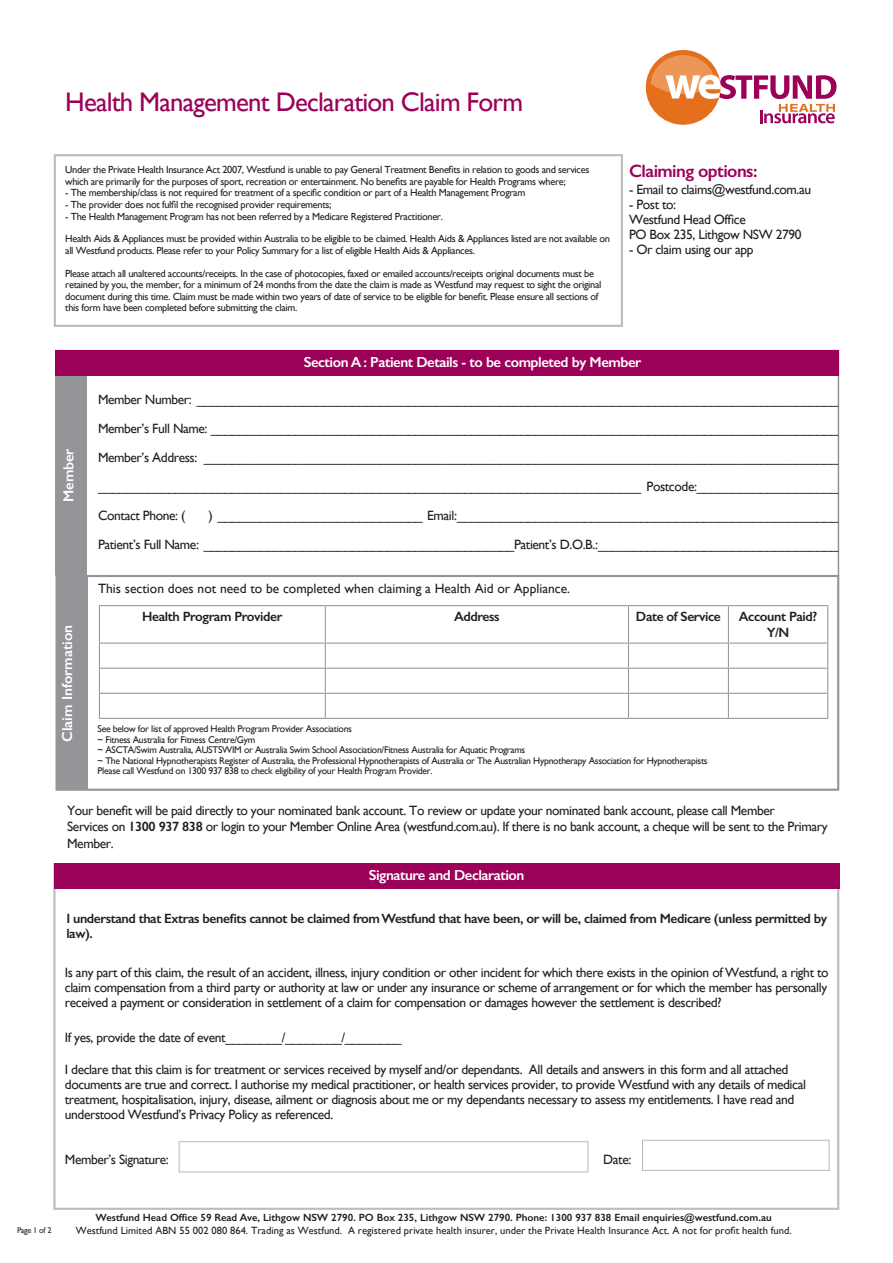
<style>
.page{position:relative;width:893px;height:1263px;background:#fff}
.page>*{position:absolute;margin:0;border:0;box-sizing:border-box;transform-origin:0 0}
.t1{font:26.85px "Gill Sans";letter-spacing:-.03em;color:#9c0159}
.t2{font:600 18px "Gill Sans";letter-spacing:-.03em;color:#9c0159}
.t3{font:600 14.7px "Gill Sans";letter-spacing:-.03em;color:#fff}
.t4{font:600 14.7px "Gill Sans";color:#fff}
.t5{font:13.5px/15px "Gill Sans";letter-spacing:-.03em;color:#231f20}
.t6{font:600 13.5px/15px "Gill Sans";letter-spacing:-.03em;color:#231f20}
.t7{font:13.5px "Gill Sans";color:#231f20}
.t8{font:10.5px "Gill Sans";color:#231f20}
.t9{font:600 10.5px "Gill Sans";color:#231f20}
.t10{font:10.35px/11.7px "Gill Sans";letter-spacing:-.03em;color:#231f20}
.t11{font:9.75px/10.5px "Gill Sans";letter-spacing:-.03em;color:#231f20}
.t12{font:8.25px "Gill Sans";letter-spacing:-.03em;color:#231f20}
.s1{font-weight:600}
</style>
<div class="page">
<div style="left:56px;top:577px;width:32px;height:212px;background:#939598"></div>
<div style="left:56px;top:350px;width:783px;height:26px;background:#9c0159"></div>
<div style="left:54px;top:863px;width:785px;height:26px;background:#9c0159"></div>
<hr style="left:99px;top:605px;width:226px;height:1px;background:#939598">
<hr style="left:99px;top:606px;width:1px;height:36px;background:#939598">
<hr style="left:325px;top:605px;width:303px;height:1px;background:#939598">
<hr style="left:325px;top:606px;width:1px;height:36px;background:#939598">
<hr style="left:628px;top:605px;width:100px;height:1px;background:#939598">
<hr style="left:628px;top:606px;width:1px;height:36px;background:#939598">
<hr style="left:728px;top:605px;width:100px;height:1px;background:#939598">
<hr style="left:728px;top:606px;width:1px;height:36px;background:#939598">
<hr style="left:827px;top:606px;width:1px;height:36px;background:#939598">
<hr style="left:99px;top:642px;width:226px;height:2px;background:#939598">
<hr style="left:325px;top:642px;width:303px;height:2px;background:#939598">
<hr style="left:628px;top:642px;width:100px;height:2px;background:#939598">
<hr style="left:728px;top:642px;width:100px;height:2px;background:#939598">
<hr style="left:99px;top:668px;width:226px;height:1px;background:#939598">
<hr style="left:325px;top:668px;width:303px;height:1px;background:#939598">
<hr style="left:628px;top:668px;width:100px;height:1px;background:#939598">
<hr style="left:728px;top:668px;width:100px;height:1px;background:#939598">
<hr style="left:99px;top:693px;width:226px;height:1px;background:#939598">
<svg style="left:99px;top:644px;width:1px;height:74px"></svg>
<hr style="left:325px;top:693px;width:303px;height:1px;background:#939598">
<svg style="left:325px;top:644px;width:1px;height:74px"></svg>
<hr style="left:628px;top:693px;width:100px;height:1px;background:#939598">
<svg style="left:628px;top:644px;width:1px;height:74px"></svg>
<hr style="left:728px;top:693px;width:100px;height:1px;background:#939598">
<svg style="left:728px;top:644px;width:1px;height:74px"></svg>
<svg style="left:827px;top:644px;width:1px;height:74px"></svg>
<hr style="left:99px;top:718px;width:226px;height:1px;background:#939598">
<hr style="left:325px;top:718px;width:303px;height:1px;background:#939598">
<hr style="left:628px;top:718px;width:100px;height:1px;background:#939598">
<hr style="left:728px;top:718px;width:100px;height:1px;background:#939598">
<div style="left:56px;top:575px;width:783px;height:216px;border:2px solid #939598"></div>
<svg style="left:643px;top:48px;width:80px;height:79px"></svg>
<div style="left:646px;top:50px;width:75px;height:75px;background:#e4701e;border-radius:50%"></div>
<svg style="left:651px;top:55px;width:185px;height:68px"></svg>
<div style="left:56px;top:376px;width:31px;height:199px;background:#939598"></div>
<p class="t1" style="left:65px;top:86px;width:459px">Health Management Declaration Claim Form</p>
<p class="t10" style="left:65px;top:164px;width:526px">Under the Private Health Insurance Act 2007, Westfund is unable to pay General Treatment Benefits in relation to goods and services which are primarily for the purposes of sport, recreation or entertainment. No benefits are payable for Health Programs where;</p>
<p class="t10" style="left:65px;top:187px;width:462px">- The membership/class is not required for treatment of a specific condition or part of a Health Management Program</p>
<p class="t10" style="left:65px;top:199px;width:268px">- The provider does not fulfil the recognised provider requirements;</p>
<p class="t10" style="left:65px;top:210px;width:379px">- The Health Management Program has not been referred by a Medicare Registered Practitioner.</p>
<p class="t10" style="left:65px;top:233px;width:546px">Health Aids &amp; Appliances must be provided within Australia to be eligible to be claimed. Health Aids &amp; Appliances listed are not available on all Westfund products. Please refer to your Policy Summary for a list of eligible Health Aids &amp; Appliances.</p>
<p class="t10" style="left:65px;top:267px;width:538px">Please attach all unaltered accounts/receipts. In the case of photocopies, faxed or emailed accounts/receipts original documents must be retained by you, the member, for a minimum of 24 months from the date the claim is made as Westfund may request to sight the original document during this time. Claim must be made within two years of date of service to be eligible for benefit. Please ensure all sections of this form have been completed before submitting the claim.</p>
<p class="t2" style="left:629px;top:160px;width:130px">Claiming options:</p>
<p class="t5" style="left:629px;top:182px;width:184px">- Email to claims@westfund.com.au</p>
<p class="t5" style="left:629px;top:197px;width:174px">- Post to:<br>Westfund Head Office<br>PO Box 235, Lithgow NSW 2790</p>
<p class="t5" style="left:629px;top:242px;width:126px">- Or claim using our app</p>
<p class="t3" style="left:60px;top:502px;width:55px;rotate:-90deg">Member</p>
<p class="t4" style="left:58px;top:742px;width:118px;rotate:-90deg">Claim Information</p>
<p class="t3" style="left:304px;top:353px;width:339px">Section A : Patient Details - to be completed by Member</p>
<p class="t5" style="left:98px;top:392px;width:742px">Member Number: ___________________________________________________________________________________________</p>
<p class="t5" style="left:98px;top:421px;width:742px">Member’s Full Name: _________________________________________________________________________________________</p>
<p class="t5" style="left:98px;top:450px;width:742px">Member’s Address: __________________________________________________________________________________________</p>
<p class="t5" style="left:98px;top:479px;width:742px">_____________________________________________________________________________ Postcode:____________________</p>
<p class="t5" style="left:98px;top:508px;width:89px">Contact Phone: (</p>
<p class="t5" style="left:209px;top:508px;width:631px">) _____________________________ Email:______________________________________________________</p>
<p class="t5" style="left:98px;top:537px;width:742px">Patient’s Full Name: ____________________________________________Patient’s D.O.B.:__________________________________</p>
<p class="t7" style="left:98px;top:580px;width:474px">This section does not need to be completed when claiming a Health Aid or Appliance.</p>
<p class="t6" style="left:142px;top:609px;width:142px">Health Program Provider</p>
<p class="t6" style="left:454px;top:609px;width:47px">Address</p>
<p class="t6" style="left:636px;top:609px;width:86px">Date of Service</p>
<p class="t6" style="left:739px;top:609px;width:80px">Account Paid?</p>
<p class="t6" style="left:767px;top:625px;width:24px">Y/N</p>
<p class="t11" style="left:98px;top:723px;width:612px">See below for list of approved Health Program Provider Associations<br>~ Fitness Australia for Fitness Centre/Gym<br>~ ASCTA/Swim Australia, AUSTSWIM or Australia Swim School Association/Fitness Australia for Aquatic Programs<br>~ The National Hypnotherapists Register of Australia, the Professional Hypnotherapists of Australia or The Australian Hypnotherapy Association for Hypnotherapists Please call Westfund on 1300 937 838 to check eligibility of your Health Program Provider.</p>
<p class="t5" style="left:67px;top:802px;width:762px;line-height:16.5px">Your benefit will be paid directly to your nominated bank account. To review or update your nominated bank account, please call Member<br>Services on <span class="s1">1300 937 838</span> or login to your Member Online Area (westfund.com.au). If there is no bank account, a cheque will be sent to the Primary<br>Member.</p>
<p class="t3" style="left:369px;top:866px;width:157px">Signature and Declaration</p>
<p class="t6" style="left:66px;top:911px;width:762px">I understand that Extras benefits cannot be claimed from Westfund that have been, or will be, claimed from Medicare (unless permitted by law).</p>
<p class="t5" style="left:65px;top:965px;width:765px;text-align:justify">Is any part of this claim, the result of an accident, illness, injury condition or other incident for which there exists in the opinion of Westfund, a right to claim compensation from a third party or authority at law or under any insurance or scheme of arrangement or for which the member has personally received a payment or consideration in settlement of a claim for compensation or damages however the settlement is described?</p>
<p class="t5" style="left:65px;top:1029px;width:338px">If yes, provide the date of event________/________/________</p>
<p class="t5" style="left:65px;top:1061px;width:743px">I declare that this claim is for treatment or services received by myself and/or dependants. All details and answers in this form and all attached documents are true and correct. I authorise my medical practitioner, or health services provider, to provide Westfund with any details of medical treatment, hospitalisation, injury, disease, ailment or diagnosis about me or my dependants necessary to assess my entitlements. I have read and understood Westfund’s Privacy Policy as referenced.</p>
<p class="t5" style="left:65px;top:1152px;width:106px">Member’s Signature:</p>
<p class="t5" style="left:603px;top:1152px;width:30px">Date:</p>
<p class="t12" style="left:17px;top:1225px;width:36px">Page 1 of 2</p>
<p class="t9" style="left:96px;top:1211px;width:678px">Westfund Head Office 59 Read Ave, Lithgow NSW 2790. PO Box 235, Lithgow NSW 2790. Phone: 1300 937 838 Email enquiries@westfund.com.au</p>
<p class="t8" style="left:76px;top:1224px;width:717px">Westfund Limited ABN 55 002 080 864. Trading as Westfund. A registered private health insurer, under the Private Health Insurance Act. A not for profit health fund.</p>
</div>
